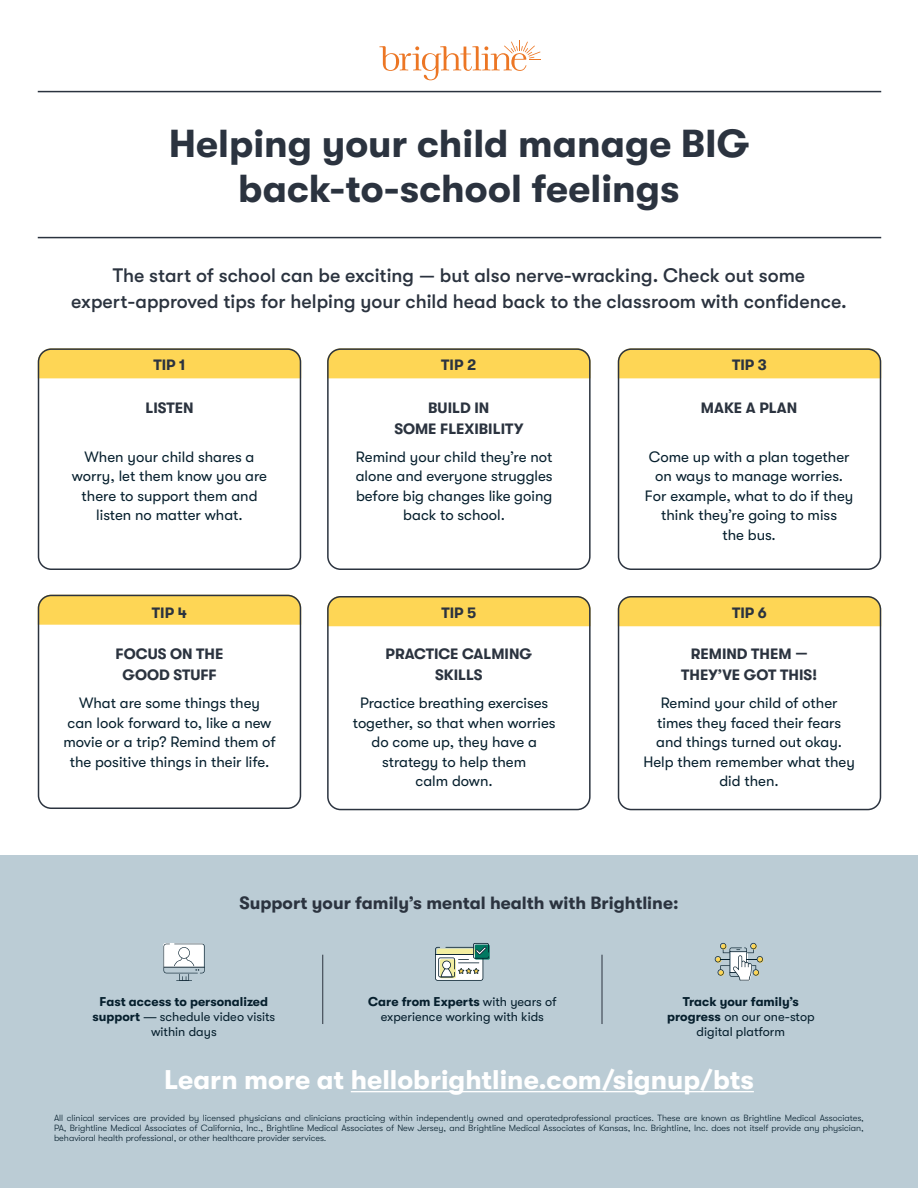
<style>
.page{position:relative;width:918px;height:1188px;background:#fff}
.page>*{position:absolute;margin:0;border:0;box-sizing:border-box;transform-origin:0 0}
.t1{font:700 39px/45px "GT Walsheim";color:#2b333f;text-align:center}
.t2{font:700 27px "GT Walsheim";color:#fff}
.t3{font:500 19.5px/25.5px "GT Walsheim";color:#2b333f;text-align:center}
.t4{font:700 17.7px "GT Walsheim";color:#2b333f}
.t5{font:15px/19.5px "GT Walsheim";color:#061f2d;text-align:center}
.t6{font:700 15px/21px "GT Walsheim";color:#2b333f;text-align:center}
.t7{font:12.75px/15.3px "GT Walsheim";color:#061f2d;text-align:center}
.t8{font:700 12.75px/15.3px "GT Walsheim";color:#061f2d;text-align:center}
.t9{font:300 9px/9.8px "GT Walsheim";color:#061f2d;text-align:justify}
.s1{font-family:"Arial";font-weight:400}
.s2{font-weight:400}
.s3{font-weight:700}
</style>
<div class="page">
<div style="left:38px;top:595px;width:263px;height:30px;background:#fed655"></div>
<div style="left:0;top:855px;width:918px;height:333px;background:#bbccd5"></div>
<div style="left:38px;top:595px;width:263px;height:214px;border:2px solid #2b333f;border-radius:13px"></div>
<svg style="left:379px;top:40px;width:162px;height:40px"></svg>
<hr style="left:38px;top:91px;width:843px;height:1px;background:#2b333f">
<hr style="left:38px;top:237px;width:843px;height:1px;background:#2b333f">
<hr style="left:322px;top:955px;width:1px;height:69px;background:#2b333f">
<hr style="left:602px;top:955px;width:1px;height:69px;background:#2b333f">
<div style="left:38px;top:351px;width:263px;height:27px;background:#fed655"></div>
<div style="left:330px;top:351px;width:258px;height:27px;background:#fed655"></div>
<div style="left:618px;top:351px;width:263px;height:27px;background:#fed655"></div>
<div style="left:38px;top:348px;width:263px;height:222px;border:2px solid #2b333f;border-radius:13px"></div>
<div style="left:327px;top:348px;width:264px;height:222px;border:2px solid #2b333f;border-radius:13px"></div>
<div style="left:328px;top:596px;width:260px;height:30px;background:#fed655"></div>
<div style="left:327px;top:596px;width:264px;height:214px;border:2px solid #2b333f;border-radius:13px"></div>
<div style="left:618px;top:348px;width:263px;height:222px;border:2px solid #2b333f;border-radius:13px"></div>
<div style="left:618px;top:596px;width:263px;height:30px;background:#fed655"></div>
<div style="left:618px;top:596px;width:263px;height:214px;border:2px solid #2b333f;border-radius:13px"></div>
<svg style="left:163px;top:943px;width:42px;height:38px"></svg>
<svg style="left:475px;top:945px;width:15px;height:15px"></svg>
<svg style="left:435px;top:943px;width:54px;height:38px;background:#b1c1b4"></svg>
<svg style="left:715px;top:943px;width:48px;height:38px"></svg>
<hr style="left:351px;top:1091px;width:403px;height:1px;background:#fff">
<h1 class="t1" style="left:169px;top:121px;width:582px">Helping your child manage BIG back-to-school feelings</h1>
<h3 class="t3" style="left:71px;top:263px;width:777px">The start of school can be exciting — but also nerve-wracking. Check out some expert-approved tips for helping your child head back to the classroom with confidence.</h3>
<p class="t6" style="left:153px;top:355px;width:34px">TIP 1</p>
<p class="t6" style="left:441px;top:355px;width:37px">TIP 2</p>
<p class="t6" style="left:732px;top:355px;width:36px">TIP 3</p>
<p class="t6" style="left:145px;top:397px;width:50px">LISTEN</p>
<p class="t5" style="left:72px;top:447px;width:197px">When your child shares a worry, let them know you are there to support them and listen no matter what.</p>
<p class="t5" style="left:356px;top:447px;width:198px">Remind your child they’re not alone and everyone struggles before big changes like going back to school.</p>
<p class="t6" style="left:394px;top:397px;width:130px">BUILD IN<br>SOME FLEXIBILITY</p>
<p class="t6" style="left:701px;top:397px;width:98px">MAKE A PLAN</p>
<p class="t5" style="left:645px;top:447px;width:210px">Come up with a plan together on ways to manage worries.<br>For example, what to do if they think they’re going to miss<br>the bus.</p>
<p class="t6" style="left:152px;top:602px;width:37px">TIP 4</p>
<p class="t6" style="left:116px;top:643px;width:109px">FOCUS ON THE<br>GOOD STUFF</p>
<p class="t5" style="left:63px;top:693px;width:214px">What are some things they<br>can look forward to, like a new movie or a trip? Remind them of the positive things in their life.</p>
<p class="t6" style="left:441px;top:602px;width:37px">TIP 5</p>
<p class="t6" style="left:732px;top:602px;width:36px">TIP 6</p>
<p class="t6" style="left:386px;top:643px;width:148px">PRACTICE CALMING<br>SKILLS</p>
<p class="t5" style="left:353px;top:693px;width:204px">Practice breathing exercises together, so that when worries do come up, they have a strategy to help them<br>calm down.</p>
<p class="t6" style="left:681px;top:643px;width:137px">REMIND THEM —<br>THEY’VE GOT THIS!</p>
<p class="t5" style="left:643px;top:693px;width:213px">Remind your child of other times they faced their fears and things turned out okay.<br>Help them remember what they did then.</p>
<p class="t4" style="left:239px;top:893px;width:441px">Support your family’s mental health with Brightline:</p>
<p class="t8" style="left:92px;top:994px;width:184px">Fast access to personalized support <span class="s1">—</span> <span class="s2">schedule video visits within days</span></p>
<p class="t7" style="left:368px;top:994px;width:190px"><span class="s3">Care from Experts</span> with years of experience working with kids</p>
<p class="t7" style="left:667px;top:994px;width:149px"><span class="s3">Track your family’s progress</span> on our one-stop digital platform</p>
<h2 class="t2" style="left:164px;top:1065px;width:591px">Learn more at hellobrightline.com/signup/bts</h2>
<p class="t9" style="left:54px;top:1113px;width:811px">All clinical services are provided by licensed physicians and clinicians practicing within independently owned and operatedprofessional practices. These are known as Brightline Medical Associates, PA, Brightline Medical Associates of California, Inc., Brightline Medical Associates of New Jersey, and Brightline Medical Associates of Kansas, Inc. Brightline, Inc. does not itself provide any physician, behavioral health professional, or other healthcare provider services.</p>
</div>
